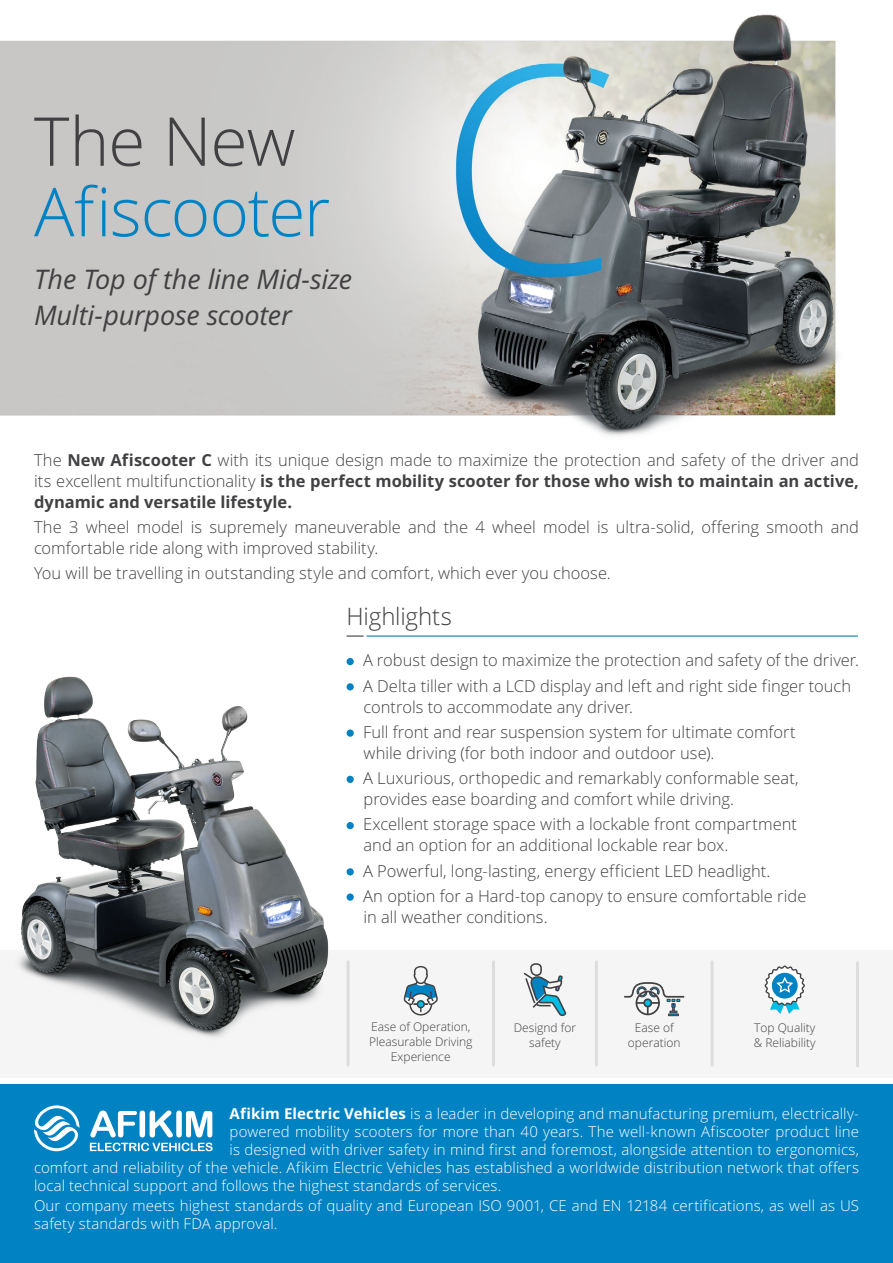
<style>
.page{position:relative;width:893px;height:1263px;background:#fff}
.page>*{position:absolute;margin:0;border:0;box-sizing:border-box;transform-origin:0 0}
.t1{font:300 67.5px "Open Sans Hebrew";letter-spacing:-.02em;color:#0082c3}
.t2{font:300 67.5px "Open Sans Hebrew";letter-spacing:-.015em;color:#414042}
.t3{font:italic 27px/36px "Open Sans Hebrew";letter-spacing:-.005em;color:#414042}
.t4{font:300 24px "Open Sans Hebrew";letter-spacing:-.01em;color:#414042}
.t5{font:300 16.5px/25.2px "Open Sans Hebrew";color:#414042}
.t6{font:700 16.5px/21px "Open Sans Hebrew";color:#414042;text-align:justify}
.t7{font:300 15px/18px "Open Sans Hebrew";letter-spacing:.005em;color:#fff;text-align:justify}
.t8{font:300 12px/15px "Open Sans Hebrew";color:#414042;text-align:center}
.s1{font-weight:300}
.s2{font-weight:700}
</style>
<div class="page">
<div style="left:0;top:1084px;width:893px;height:179px;background:#0082c3"></div>
<img style="left:0;top:14px;width:838px;height:422px">
<div style="left:0;top:950px;width:893px;height:127px;background:#f6f5f5"></div>
<img style="left:19px;top:636px;width:348px;height:431px">
<svg style="left:90px;top:1110px;width:123px;height:41px"></svg>
<svg style="left:34px;top:1105px;width:46px;height:46px"></svg>
<div style="left:347px;top:658px;width:7px;height:7px;background:#0082c3;border-radius:50%"></div>
<div style="left:347px;top:683px;width:7px;height:7px;background:#0082c3;border-radius:50%"></div>
<div style="left:347px;top:729px;width:7px;height:8px;background:#0082c3;border-radius:50%"></div>
<div style="left:347px;top:776px;width:7px;height:7px;background:#0082c3;border-radius:50%"></div>
<div style="left:347px;top:822px;width:7px;height:7px;background:#0082c3;border-radius:50%"></div>
<div style="left:347px;top:868px;width:7px;height:7px;background:#0082c3;border-radius:50%"></div>
<div style="left:347px;top:893px;width:7px;height:8px;background:#0082c3;border-radius:50%"></div>
<svg style="left:347px;top:635px;width:17px;height:2px"></svg>
<hr style="left:367px;top:635px;width:491px;height:2px;background:#0082c3">
<svg style="left:403px;top:966px;width:35px;height:49px"></svg>
<svg style="left:764px;top:965px;width:41px;height:49px"></svg>
<svg style="left:524px;top:963px;width:42px;height:53px"></svg>
<svg style="left:624px;top:982px;width:60px;height:34px"></svg>
<hr style="left:492px;top:962px;width:3px;height:103px;background:#dedddc">
<hr style="left:347px;top:962px;width:3px;height:103px;background:#dedddc">
<hr style="left:595px;top:962px;width:3px;height:103px;background:#dedddc">
<hr style="left:710px;top:962px;width:3px;height:103px;background:#dedddc">
<hr style="left:856px;top:963px;width:3px;height:103px;background:#dedddc">
<h1 class="t2" style="left:34px;top:103px;width:263px">The New</h1>
<h1 class="t1" style="left:34px;top:173px;width:298px">Afiscooter</h1>
<h2 class="t3" style="left:34px;top:262px;width:320px">The Top of the line Mid-size<br>Multi-purpose scooter</h2>
<p class="t6" style="left:34px;top:450px;width:826px"><span class="s1">The</span> New Afiscooter C <span class="s1">with its unique design made to maximize the protection and safety of the driver and its excellent multifunctionality</span> is the perfect mobility scooter for those who wish to maintain an active, dynamic and versatile lifestyle.</p>
<p class="t5" style="left:34px;top:517px;width:826px;line-height:21px">The 3 wheel model is supremely maneuverable and the 4 wheel model is ultra-solid, offering smooth and comfortable ride along with improved stability.</p>
<p class="t5" style="left:34px;top:561px;width:578px">You will be travelling in outstanding style and comfort, which ever you choose.</p>
<h3 class="t4" style="left:347px;top:602px;width:107px">Highlights</h3>
<p class="t5" style="left:363px;top:648px;width:497px">A robust design to maximize the protection and safety of the driver.<br>A Delta tiller with a LCD display and left and right side finger touch</p>
<p class="t5" style="left:363px;top:694px;width:434px">controls to accommodate any driver.<br>Full front and rear suspension system for ultimate comfort</p>
<p class="t5" style="left:363px;top:740px;width:437px">while driving (for both indoor and outdoor use .(<br>A Luxurious, orthopedic and remarkably conformable seat,</p>
<p class="t5" style="left:363px;top:787px;width:435px">provides ease boarding and comfort while driving.<br>Excellent storage space with a lockable front compartment</p>
<p class="t5" style="left:363px;top:833px;width:445px">and an option for an additional lockable rear box.<br>A Powerful, long-lasting, energy efficient LED headlight.<br>An option for a Hard-top canopy to ensure comfortable ride</p>
<p class="t5" style="left:364px;top:904px;width:186px">in all weather conditions.</p>
<p class="t8" style="left:369px;top:1019px;width:105px">Ease of Operation,<br>Pleasurable Driving<br>Experience</p>
<p class="t8" style="left:754px;top:1020px;width:63px;text-align:left">Top Quality &amp; Reliability</p>
<p class="t8" style="left:514px;top:1020px;width:64px">Designd for safety</p>
<p class="t8" style="left:628px;top:1020px;width:54px">Ease of operation</p>
<p class="t7" style="left:230px;top:1105px;width:631px"><span class="s2">Afikim Electric Vehicles</span> is a leader in developing and manufacturing premium, electrically-</p>
<p class="t7" style="left:34px;top:1141px;width:826px;text-indent:196px">is designed with driver safety in mind first and foremost, alongside attention to ergonomics, comfort and reliability of the vehicle. Afikim Electric Vehicles has established a worldwide distribution network that offers local technical support and follows the highest standards of services.</p>
<p class="t7" style="left:34px;top:1197px;width:826px">Our company meets highest standards of quality and European ISO 9001, CE and EN 12184 certifications, as well as US safety standards with FDA approval.</p>
<p class="t7" style="left:230px;top:1123px;width:631px">powered mobility scooters for more than 40 years. The well-known Afiscooter product line</p>
</div>
